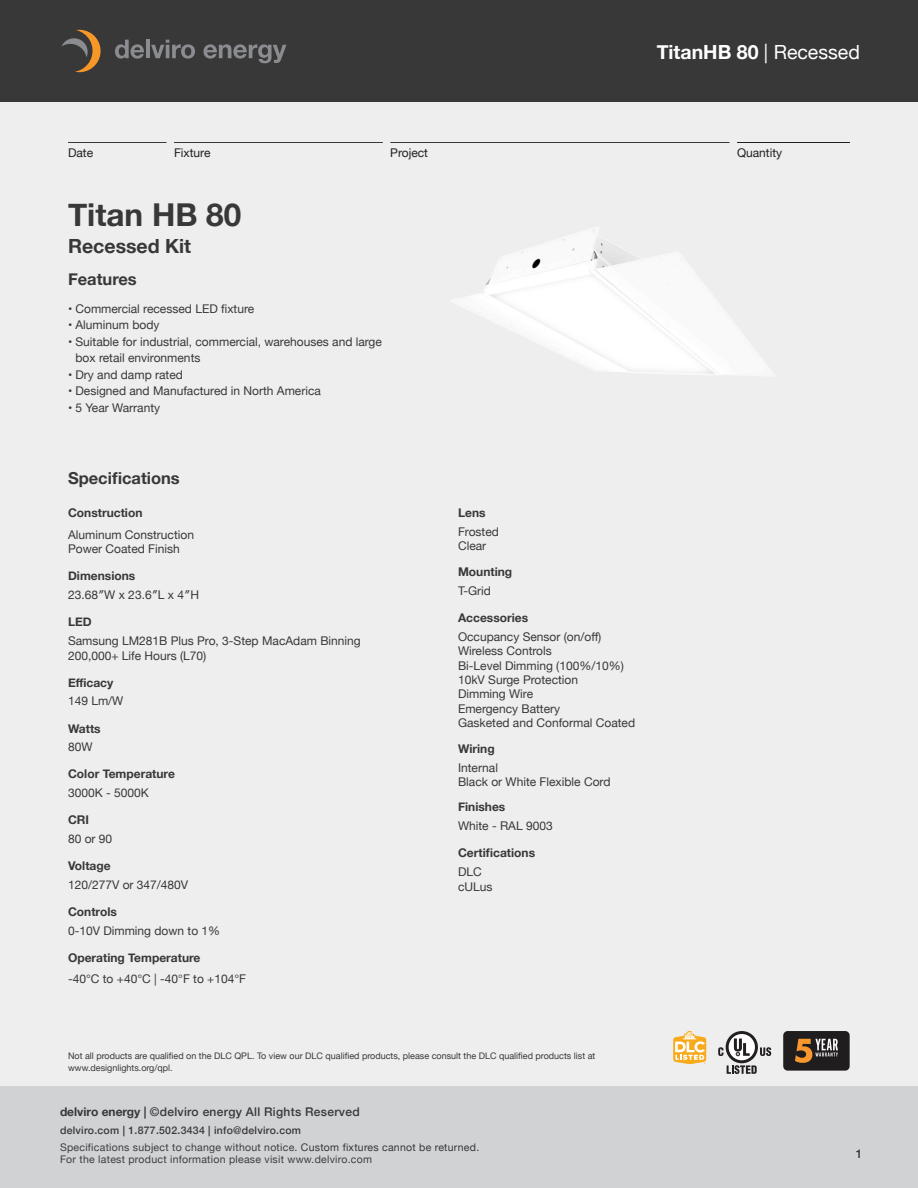
<style>
.page{position:relative;width:918px;height:1188px;background:#fff}
.page>*{position:absolute;margin:0;border:0;box-sizing:border-box;transform-origin:0 0}
.t1{font:700 31.5px "Helvetica Neue";color:#383839}
.t2{font:700 19.5px "Helvetica Neue";color:#fff}
.t3{font:700 19.5px "Helvetica Neue";color:#383839}
.t4{font:700 16.5px "Helvetica Neue";color:#383839}
.t5{font:12px/16.5px "Helvetica Neue";color:#383839}
.t6{font:700 12px "Helvetica Neue";color:#383839}
.t7{font:500 12px "Helvetica Neue";letter-spacing:.025em;color:#383839}
.t8{font:12px "Helvetica Neue";color:#231f20}
.t9{font:500 10.5px/16.2px "Helvetica Neue";letter-spacing:.025em;color:#383839}
.t10{font:10.5px "Helvetica Neue";letter-spacing:.025em;color:#3e3e3f}
.t11{font:9px/12px "Helvetica Neue";color:#383839}
.s1{font-weight:400}
.s2{font-weight:700}
.s3{font-weight:400;color:#3e3e3f}
</style>
<div class="page">
<div style="left:0;top:56px;width:918px;height:1076px;background:#eeeeef"></div>
<img style="left:454px;top:229px;width:315px;height:146px">
<hr style="left:68px;top:142px;width:99px;height:1px;background:#383839">
<hr style="left:174px;top:142px;width:209px;height:1px;background:#383839">
<hr style="left:390px;top:142px;width:340px;height:1px;background:#383839">
<hr style="left:737px;top:142px;width:113px;height:1px;background:#231f20">
<svg style="left:673px;top:1031px;width:33px;height:33px"></svg>
<svg style="left:727px;top:1065px;width:30px;height:9px"></svg>
<svg style="left:760px;top:1047px;width:11px;height:9px"></svg>
<svg style="left:726px;top:1031px;width:32px;height:32px"></svg>
<svg style="left:729px;top:1034px;width:26px;height:26px"></svg>
<svg style="left:734px;top:1039px;width:16px;height:17px"></svg>
<svg style="left:718px;top:1047px;width:6px;height:9px"></svg>
<div style="left:783px;top:1031px;width:67px;height:40px;background:#201d1e;border-radius:4px"></div>
<svg style="left:795px;top:1039px;width:43px;height:24px"></svg>
<div style="left:0;top:0;width:918px;height:102px;background:#383839"></div>
<svg style="left:62px;top:29px;width:39px;height:44px"></svg>
<svg style="left:115px;top:40px;width:29px;height:19px"></svg>
<hr style="left:146px;top:40px;width:4px;height:18px;background:#8a8c8f">
<svg style="left:151px;top:40px;width:44px;height:19px"></svg>
<svg style="left:203px;top:44px;width:83px;height:19px"></svg>
<div style="left:0;top:1086px;width:918px;height:102px;background:#d1d2d4"></div>
<h2 class="t2" style="left:657px;top:37px;width:205px">TitanHB 80 <span class="s1">| Recessed</span></h2>
<p class="t8" style="left:68px;top:144px;width:27px">Date</p>
<p class="t8" style="left:174px;top:144px;width:38px">Fixture</p>
<p class="t8" style="left:390px;top:144px;width:39px">Project</p>
<p class="t8" style="left:737px;top:144px;width:47px">Quantity</p>
<p class="t1" style="left:68px;top:190px;width:175px">Titan HB 80</p>
<p class="t3" style="left:68px;top:230px;width:125px">Recessed Kit</p>
<p class="t4" style="left:68px;top:266px;width:70px">Features</p>
<p class="t5" style="left:68px;top:301px;width:188px">• Commercial recessed LED fixture</p>
<p class="t5" style="left:68px;top:318px;width:93px">• Aluminum body</p>
<p class="t5" style="left:76px;top:334px;width:308px;text-indent:-8px">• Suitable for industrial, commercial, warehouses and large box retail environments</p>
<p class="t5" style="left:68px;top:367px;width:116px">• Dry and damp rated</p>
<p class="t5" style="left:68px;top:384px;width:254px">• Designed and Manufactured in North America</p>
<p class="t5" style="left:68px;top:400px;width:94px">• 5 Year Warranty</p>
<p class="t4" style="left:68px;top:465px;width:113px">Specifications</p>
<p class="t6" style="left:68px;top:504px;width:76px">Construction</p>
<p class="t5" style="left:68px;top:527px;width:128px">Aluminum Construction</p>
<p class="t5" style="left:68px;top:542px;width:113px">Power Coated Finish</p>
<p class="t6" style="left:68px;top:567px;width:69px">Dimensions</p>
<p class="t5" style="left:68px;top:588px;width:133px">23.68″W x 23.6″L x 4″H</p>
<p class="t6" style="left:68px;top:613px;width:25px">LED</p>
<p class="t5" style="left:68px;top:633px;width:294px">Samsung LM281B Plus Pro, 3-Step MacAdam Binning</p>
<p class="t5" style="left:68px;top:648px;width:140px">200,000+ Life Hours (L70)</p>
<p class="t6" style="left:68px;top:673px;width:47px">Efficacy</p>
<p class="t5" style="left:68px;top:693px;width:57px">149 Lm/W</p>
<p class="t6" style="left:68px;top:719px;width:34px">Watts</p>
<p class="t5" style="left:68px;top:740px;width:26px">80W</p>
<p class="t6" style="left:68px;top:765px;width:108px">Color Temperature</p>
<p class="t5" style="left:68px;top:786px;width:82px">3000K - 5000K</p>
<p class="t6" style="left:68px;top:811px;width:23px">CRI</p>
<p class="t5" style="left:68px;top:831px;width:46px">80 or 90</p>
<p class="t6" style="left:68px;top:857px;width:44px">Voltage</p>
<p class="t5" style="left:68px;top:877px;width:122px">120/277V or 347/480V</p>
<p class="t6" style="left:68px;top:903px;width:50px">Controls</p>
<p class="t5" style="left:68px;top:923px;width:154px">0-10V Dimming down to 1%</p>
<p class="t6" style="left:68px;top:948px;width:134px">Operating Temperature</p>
<p class="t5" style="left:68px;top:971px;width:180px">-40°C to +40°C | -40°F to +104°F</p>
<p class="t6" style="left:458px;top:504px;width:29px">Lens</p>
<p class="t5" style="left:458px;top:524px;width:42px">Frosted</p>
<p class="t5" style="left:458px;top:539px;width:30px">Clear</p>
<p class="t6" style="left:458px;top:562px;width:56px">Mounting</p>
<p class="t5" style="left:458px;top:583px;width:34px">T-Grid</p>
<p class="t6" style="left:458px;top:608px;width:72px">Accessories</p>
<p class="t5" style="left:458px;top:629px;width:145px">Occupancy Sensor (on/off)</p>
<p class="t5" style="left:458px;top:643px;width:95px">Wireless Controls</p>
<p class="t5" style="left:458px;top:658px;width:167px">Bi-Level Dimming (100%/10%)</p>
<p class="t5" style="left:458px;top:672px;width:122px">10kV Surge Protection</p>
<p class="t5" style="left:458px;top:687px;width:77px">Dimming Wire</p>
<p class="t5" style="left:458px;top:701px;width:104px">Emergency Battery</p>
<p class="t5" style="left:458px;top:715px;width:179px">Gasketed and Conformal Coated</p>
<p class="t6" style="left:458px;top:739px;width:38px">Wiring</p>
<p class="t5" style="left:458px;top:760px;width:41px">Internal</p>
<p class="t5" style="left:458px;top:774px;width:154px">Black or White Flexible Cord</p>
<p class="t6" style="left:458px;top:798px;width:49px">Finishes</p>
<p class="t5" style="left:458px;top:819px;width:96px">White - RAL 9003</p>
<p class="t6" style="left:458px;top:844px;width:79px">Certifications</p>
<p class="t5" style="left:458px;top:864px;width:25px">DLC</p>
<p class="t5" style="left:458px;top:879px;width:36px">cULus</p>
<p class="t11" style="left:68px;top:1050px;width:529px">Not all products are qualified on the DLC QPL. To view our DLC qualified products, please consult the DLC qualified products list at www.designlights.org/qpl.</p>
<p class="t7" style="left:60px;top:1103px;width:301px"><span class="s2">delviro energy |</span> ©delviro energy All Rights Reserved</p>
<p class="t9" style="left:60px;top:1122px;width:421px">delviro.com | 1.877.502.3434 | info@delviro.com<br><span class="s3">Specifications subject to change without notice.</span> <span class="s1">Custom fixtures cannot be returned.</span></p>
<p class="t10" style="left:60px;top:1152px;width:314px">For the latest product information please visit www.delviro.com</p>
<p class="t7" style="left:856px;top:1144px;width:8px">1</p>
</div>
